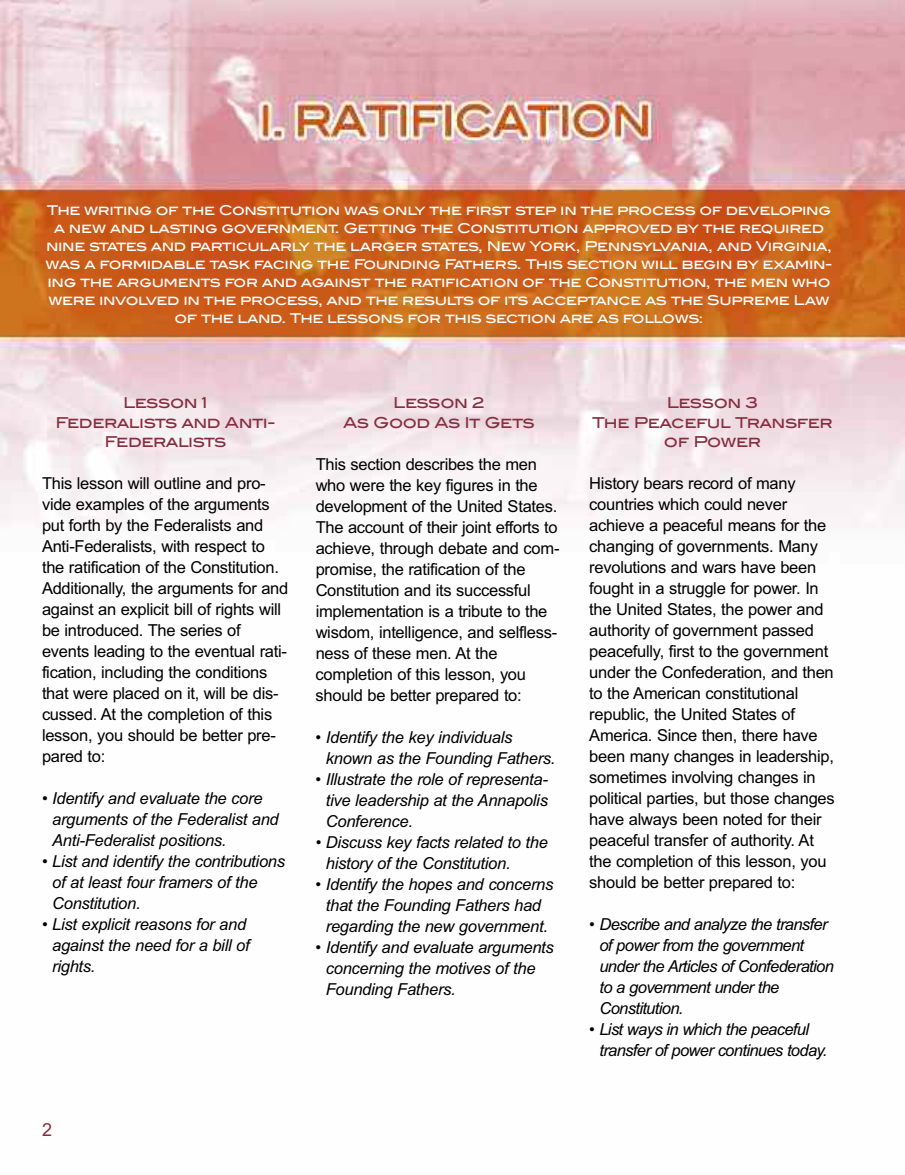
<style>
.page{position:relative;width:905px;height:1175px;background:#fff}
.page>*{position:absolute;margin:0;border:0;box-sizing:border-box;transform-origin:0 0}
.t1{font:18px "Arial";color:#862e3f}
.t2{font:16.5px/21px "Arial";letter-spacing:-.015em;color:#000}
.t3{font:italic 16.5px/21px "Arial";letter-spacing:-.015em;color:#000}
.t4{font:italic 16.5px/21px "Arial";letter-spacing:-.04em;color:#000}
.t5{font:15px/19.5px "Blair Md ITCTT Medium";letter-spacing:-.035em;color:#862e3f;text-align:center}
.t6{font:13.5px/18px "Blair Md ITCTT Medium";letter-spacing:-.03em;color:#fff;text-align:center}
</style>
<div class="page">
<img style="left:0;top:0;width:904px;height:528px">
<p class="t6" style="left:45px;top:201px;width:788px">The writing of the Constitution was only the first step in the process of developing a new and lasting government. Getting the Constitution approved by the required nine states and particularly the larger states, New York, Pennsylvania, and Virginia, was a formidable task facing the Founding Fathers. This section will begin by examin&shy;ing the arguments for and against the ratification of the Constitution, the men who were involved in the process, and the results of its acceptance as the Supreme Law of the land. The lessons for this section are as follows:</p>
<p class="t5" style="left:55px;top:393px;width:221px">Lesson 1<br>Federalists and Anti-<br>Federalists</p>
<p class="t2" style="left:42px;top:473px;width:248px">This lesson will outline and pro&shy;vide examples of the arguments put forth by the Federalists and<br>Anti-Federalists, with respect to the ratification of the Constitution.<br>Additionally, the arguments for and against an explicit bill of rights will be introduced. The series of events leading to the eventual rati&shy;fication, including the conditions that were placed on it, will be dis&shy;cussed. At the completion of this lesson, you should be better pre&shy;pared to:</p>
<p class="t3" style="left:52px;top:788px;width:228px;text-indent:-10px">• Identify and evaluate the core arguments of the Federalist and<br>Anti-Federalist positions.</p>
<p class="t3" style="left:52px;top:851px;width:234px;text-indent:-10px">• List and identify the contributions of at least four framers of the<br>Constitution.</p>
<p class="t3" style="left:52px;top:914px;width:199px;text-indent:-10px">• List explicit reasons for and against the need for a bill of rights.</p>
<p class="t5" style="left:343px;top:393px;width:193px">Lesson 2<br>As Good As It Gets</p>
<p class="t2" style="left:315px;top:453px;width:245px">This section describes the men who were the key figures in the development of the United States.<br>The account of their joint efforts to achieve, through debate and com&shy;promise, the ratification of the<br>Constitution and its successful implementation is a tribute to the wisdom, intelligence, and selfless&shy;ness of these men. At the completion of this lesson, you should be better prepared to:</p>
<p class="t3" style="left:326px;top:726px;width:231px;text-indent:-10px">• Identify the key individuals known as the Founding Fathers.</p>
<p class="t3" style="left:326px;top:768px;width:224px;text-align:justify;text-indent:-10px">• Illustrate the role of representa&shy;tive leadership at the Annapolis Conference.</p>
<p class="t3" style="left:326px;top:831px;width:224px;text-indent:-10px">• Discuss key facts related to the history of the Constitution.</p>
<p class="t3" style="left:315px;top:873px;width:239px;text-align:center">• Identify the hopes and concerns that the Founding Fathers had regarding the new government.</p>
<p class="t3" style="left:326px;top:936px;width:229px;text-indent:-10px">• Identify and evaluate arguments concerning the motives of the<br>Founding Fathers.</p>
<p class="t1" style="left:42px;top:1118px;width:12px">2</p>
<p class="t5" style="left:592px;top:393px;width:242px">Lesson 3<br>The Peaceful Transfer of Power</p>
<p class="t2" style="left:589px;top:473px;width:247px">History bears record of many countries which could never achieve a peaceful means for the changing of governments. Many revolutions and wars have been fought in a struggle for power. In the United States, the power and authority of government passed peacefully, first to the government under the Confederation, and then to the American constitutional republic, the United States of<br>America. Since then, there have been many changes in leadership, sometimes involving changes in political parties, but those changes have always been noted for their peaceful transfer of authority. At the completion of this lesson, you should be better prepared to:</p>
<p class="t4" style="left:599px;top:914px;width:236px;text-indent:-10px">• Describe and analyze the transfer of power from the government under the Articles of Confederation to a government under the<br>Constitution.</p>
<p class="t4" style="left:599px;top:1019px;width:229px;text-indent:-10px">• List ways in which the peaceful transfer of power continues today.</p>
</div>
